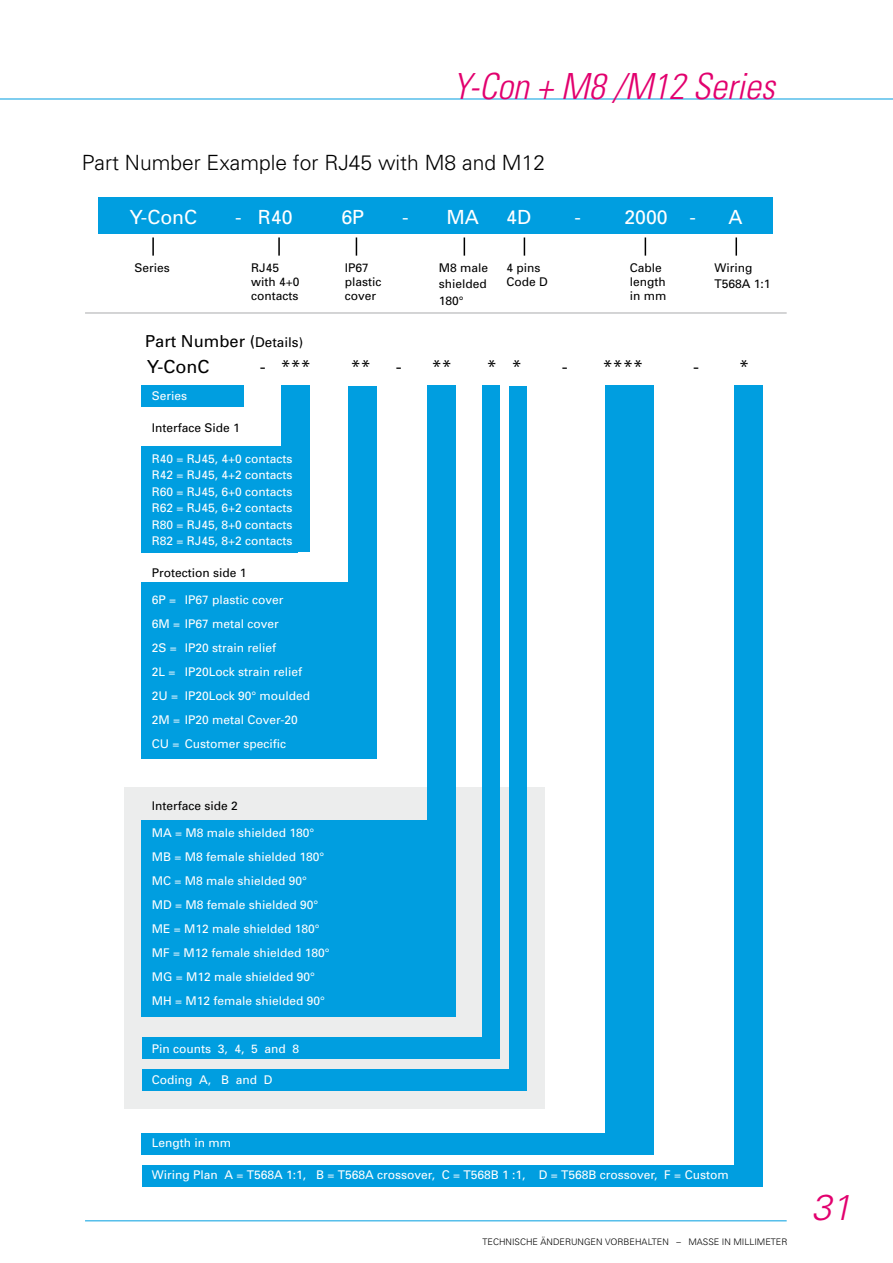
<style>
.page{position:relative;width:893px;height:1263px;background:#fff}
.page>*{position:absolute;margin:0;border:0;box-sizing:border-box;transform-origin:0 0}
.t1{font:italic 300 condensed 36px "Univers";color:#e2006e}
.t2{font:italic 300 36px "Univers";color:#e2006e}
.t3{font:300 21px "Univers";color:#000}
.t4{font:19.5px "Univers";color:#fff}
.t5{font:18px "Univers";color:#000}
.t6{font:16.5px "Univers";color:#000}
.t7{font:12px/24px "Univers";color:#fff}
.t8{font:12px/14.4px "Univers";color:#000}
.t9{font:300 9px "Univers";color:#000}
.s1{font-size:13.5px}
</style>
<div class="page">
<div style="left:124px;top:788px;width:420px;height:321px;background:#eceded"></div>
<hr style="left:85px;top:1220px;width:702px;height:1px;background:#009ee0">
<hr style="left:0;top:99px;width:893px;height:1px;background:#009ee0">
<div style="left:141px;top:446px;width:156px;height:106px;background:#009ee0"></div>
<div style="left:141px;top:386px;width:102px;height:21px;background:#009ee0"></div>
<div style="left:281px;top:386px;width:28px;height:166px;background:#009ee0"></div>
<div style="left:348px;top:386px;width:29px;height:305px;background:#009ee0"></div>
<div style="left:427px;top:386px;width:28px;height:631px;background:#009ee0"></div>
<div style="left:482px;top:386px;width:18px;height:668px;background:#009ee0"></div>
<div style="left:509px;top:386px;width:18px;height:705px;background:#009ee0"></div>
<div style="left:734px;top:386px;width:28px;height:798px;background:#009ee0"></div>
<div style="left:605px;top:386px;width:49px;height:768px;background:#009ee0"></div>
<div style="left:141px;top:583px;width:236px;height:176px;background:#009ee0"></div>
<div style="left:141px;top:820px;width:298px;height:197px;background:#009ee0"></div>
<div style="left:142px;top:1037px;width:358px;height:22px;background:#009ee0"></div>
<div style="left:142px;top:1069px;width:385px;height:22px;background:#009ee0"></div>
<div style="left:142px;top:1134px;width:507px;height:21px;background:#009ee0"></div>
<div style="left:142px;top:1165px;width:620px;height:21px;background:#009ee0"></div>
<hr style="left:85px;top:312px;width:702px;height:2px;background:#c6c7c8">
<div style="left:99px;top:197px;width:674px;height:37px;background:#009ee0"></div>
<svg style="left:152px;top:237px;width:2px;height:19px"></svg>
<svg style="left:278px;top:237px;width:2px;height:19px"></svg>
<svg style="left:356px;top:237px;width:1px;height:19px"></svg>
<svg style="left:464px;top:237px;width:1px;height:19px"></svg>
<svg style="left:524px;top:237px;width:1px;height:19px"></svg>
<svg style="left:645px;top:237px;width:1px;height:19px"></svg>
<svg style="left:735px;top:237px;width:2px;height:19px"></svg>
<h1 class="t1" style="left:453px;top:64px;width:323px">Y-Con + M8 /M12 Series</h1>
<h2 class="t3" style="left:82px;top:150px;width:465px">Part Number Example for RJ45 with M8 and M12</h2>
<h3 class="t4" style="left:130px;top:205px;width:69px">Y-ConC</h3>
<h3 class="t4" style="left:235px;top:205px;width:59px">- R40</h3>
<h3 class="t4" style="left:341px;top:205px;width:24px">6P</h3>
<h3 class="t4" style="left:402px;top:205px;width:78px">- MA</h3>
<h3 class="t4" style="left:506px;top:205px;width:26px">4D</h3>
<h3 class="t4" style="left:574px;top:205px;width:123px">- 2000 -</h3>
<h3 class="t4" style="left:728px;top:205px;width:16px">A</h3>
<p class="t8" style="left:134px;top:260px;width:37px">Series</p>
<p class="t8" style="left:345px;top:260px;width:38px">IP67 plastic cover</p>
<p class="t8" style="left:506px;top:260px;width:43px">4 pins<br>Code D</p>
<p class="t8" style="left:630px;top:260px;width:38px">Cable length in mm</p>
<p class="t8" style="left:715px;top:259px;width:58px;line-height:16.5px">Wiring<br>T568A 1:1</p>
<p class="t8" style="left:251px;top:260px;width:50px">RJ45 with 4+0 contacts</p>
<p class="t8" style="left:439px;top:259px;width:51px;line-height:16.5px;text-align:justify">M8 male shielded 180°</p>
<h3 class="t6" style="left:145px;top:330px;width:160px">Part Number (<span class="s1">Details)</span></h3>
<h3 class="t5" style="left:147px;top:355px;width:64px">Y-ConC</h3>
<h3 class="t5" style="left:260px;top:355px;width:53px">- ***</h3>
<h3 class="t5" style="left:351px;top:355px;width:22px">**</h3>
<h3 class="t5" style="left:396px;top:355px;width:58px">- **</h3>
<h3 class="t5" style="left:487px;top:355px;width:37px">* *</h3>
<h3 class="t5" style="left:562px;top:355px;width:83px">- ****</h3>
<h3 class="t5" style="left:693px;top:355px;width:58px">- *</h3>
<p class="t7" style="left:152px;top:384px;width:37px">Series</p>
<p class="t8" style="left:152px;top:420px;width:90px">Interface Side 1</p>
<p class="t7" style="left:152px;top:450px;width:142px;line-height:16.5px;text-align:justify">R40 = RJ45, 4+0 contacts R42 = RJ45, 4+2 contacts R60 = RJ45, 6+0 contacts R62 = RJ45, 6+2 contacts R80 = RJ45, 8+0 contacts R82 = RJ45, 8+2 contacts</p>
<p class="t8" style="left:152px;top:565px;width:96px">Protection side 1</p>
<p class="t7" style="left:152px;top:587px;width:160px">6P = IP67 plastic cover<br>6M = IP67 metal cover<br>2S = IP20 strain relief<br>2L = IP20Lock strain relief<br>2U = IP20Lock 90° moulded<br>2M = IP20 metal Cover-20<br>CU = Customer specific</p>
<p class="t8" style="left:152px;top:799px;width:88px">Interface side 2</p>
<p class="t7" style="left:152px;top:821px;width:179px">MA = M8 male shielded 180°<br>MB = M8 female shielded 180°<br>MC = M8 male shielded 90°<br>MD = M8 female shielded 90°<br>ME = M12 male shielded 180°<br>MF = M12 female shielded 180°<br>MG = M12 male shielded 90°<br>MH = M12 female shielded 90°</p>
<p class="t7" style="left:152px;top:1037px;width:149px">Pin counts 3, 4, 5 and 8</p>
<p class="t7" style="left:152px;top:1068px;width:122px">Coding A, B and D</p>
<p class="t7" style="left:152px;top:1131px;width:81px">Length in mm</p>
<p class="t7" style="left:152px;top:1162px;width:578px">Wiring Plan A = T568A 1:1, B = T568A crossover, C = T568B 1 :1, D = T568B crossover, F = Custom</p>
<p class="t9" style="left:483px;top:1236px;width:306px">TECHNISCHE ÄNDERUNGEN VORBEHALTEN – MASSE IN MILLIMETER</p>
<h1 class="t2" style="left:811px;top:1186px;width:42px">31</h1>
</div>
